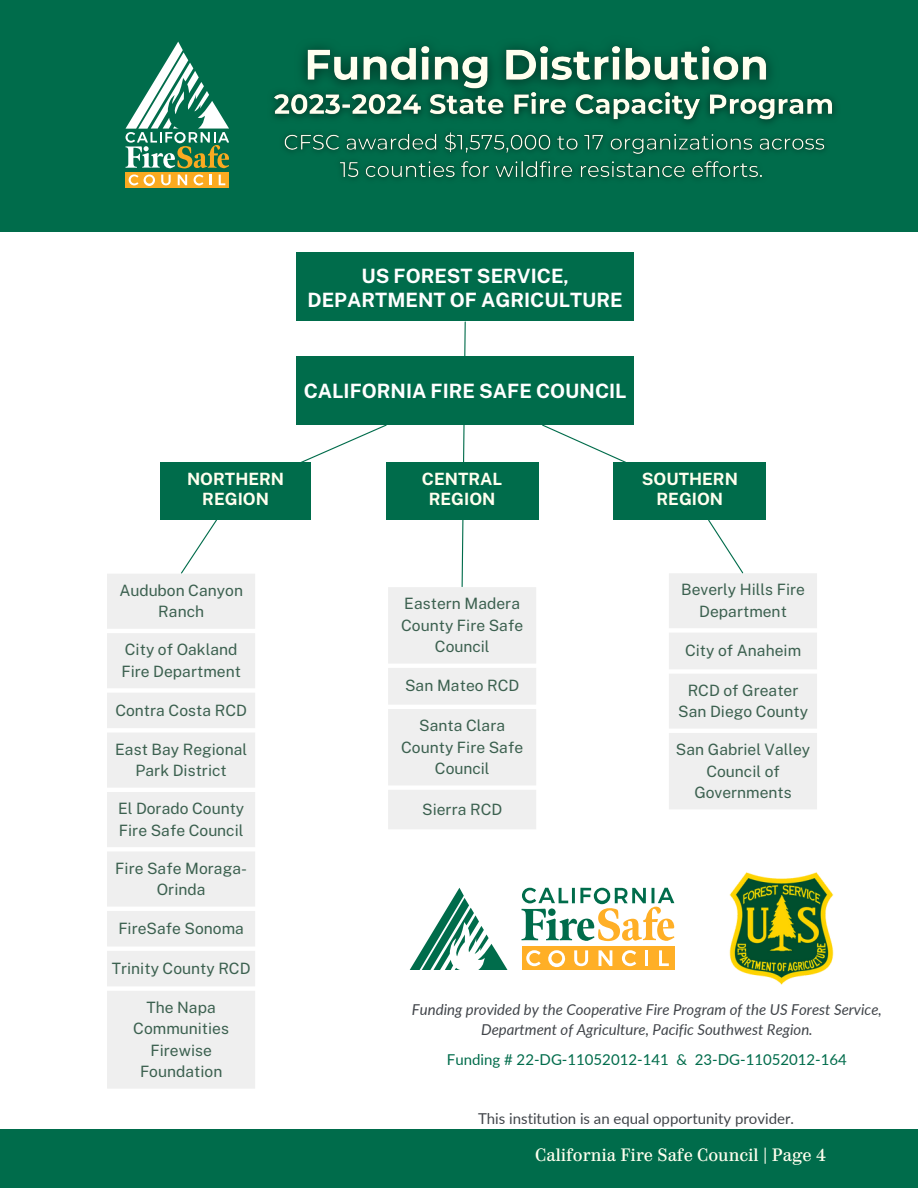
<style>
.page{position:relative;width:918px;height:1188px;background:#fff}
.page>*{position:absolute;margin:0;border:0;box-sizing:border-box;transform-origin:0 0}
.t1{font:700 19.8px/23.7px "Public Sans";color:#fff;text-align:center}
.t2{font:700 16.95px/20.2px "Public Sans";color:#ffffef;text-align:center}
.t3{font:16.95px "Parmigiano Piccolo HL";color:#ffffef}
.t4{font:15.6px/21.5px "Public Sans";color:#3b604f;text-align:center}
.t5{font:italic 15px/20.2px "Lato";color:#41454a;text-align:center}
.t6{font:15px "Lato";color:#006c4b}
.t7{font:15px "Lato";color:#41454a}
</style>
<div class="page">
<div style="left:296px;top:356px;width:338px;height:69px;background:#006c4b"></div>
<div style="left:614px;top:463px;width:152px;height:57px;background:#006c4b"></div>
<div style="left:161px;top:463px;width:150px;height:57px;background:#006c4b"></div>
<svg style="left:180px;top:520px;width:37px;height:54px"></svg>
<div style="left:107px;top:574px;width:148px;height:515px;background:#efefef"></div>
<svg style="left:669px;top:520px;width:148px;height:289px"></svg>
<svg style="left:300px;top:321px;width:327px;height:508px"></svg>
<div style="left:0;top:0;width:918px;height:232px;background:#006c4b"></div>
<div style="left:386px;top:463px;width:152px;height:57px;background:#006c4b"></div>
<div style="left:296px;top:253px;width:338px;height:68px;background:#006c4b"></div>
<div style="left:0;top:1129px;width:918px;height:59px;background:#006c4b"></div>
<div style="left:126px;top:172px;width:103px;height:16px;background:#faaa20"></div>
<svg style="left:129px;top:174px;width:26px;height:12px"></svg>
<svg style="left:161px;top:175px;width:10px;height:10px"></svg>
<svg style="left:178px;top:175px;width:9px;height:10px"></svg>
<svg style="left:193px;top:175px;width:10px;height:11px"></svg>
<svg style="left:209px;top:175px;width:3px;height:10px"></svg>
<svg style="left:219px;top:175px;width:6px;height:10px"></svg>
<svg style="left:126px;top:42px;width:103px;height:126px"></svg>
<img style="left:302px;top:45px;width:469px;height:33px">
<img style="left:729px;top:872px;width:105px;height:113px">
<svg style="left:410px;top:888px;width:98px;height:82px"></svg>
<div style="left:522px;top:947px;width:152px;height:23px;background:#ffaf26"></div>
<svg style="left:526px;top:950px;width:15px;height:16px"></svg>
<svg style="left:548px;top:950px;width:17px;height:17px"></svg>
<svg style="left:574px;top:950px;width:14px;height:16px"></svg>
<svg style="left:599px;top:950px;width:13px;height:16px"></svg>
<svg style="left:622px;top:950px;width:14px;height:16px"></svg>
<hr style="left:645px;top:950px;width:3px;height:16px;background:#fff">
<svg style="left:659px;top:950px;width:10px;height:16px"></svg>
<svg style="left:522px;top:888px;width:152px;height:53px"></svg>
<img style="left:273px;top:78px;width:562px;height:44px">
<img style="left:283px;top:122px;width:542px;height:57px">
<p class="t1" style="left:308px;top:264px;width:317px">US FOREST SERVICE,<br>DEPARTMENT OF AGRICULTURE</p>
<p class="t1" style="left:304px;top:379px;width:324px">CALIFORNIA FIRE SAFE COUNCIL</p>
<h3 class="t2" style="left:187px;top:469px;width:99px">NORTHERN<br>REGION</h3>
<p class="t2" style="left:422px;top:469px;width:82px">CENTRAL<br>REGION</p>
<h3 class="t2" style="left:642px;top:469px;width:98px">SOUTHERN<br>REGION</h3>
<p class="t4" style="left:119px;top:579px;width:125px">Audubon Canyon<br>Ranch</p>
<p class="t4" style="left:121px;top:639px;width:121px;text-align:left">City of Oakland<br>Fire Department</p>
<p class="t4" style="left:115px;top:699px;width:133px">Contra Costa RCD</p>
<p class="t4" style="left:115px;top:738px;width:134px">East Bay Regional<br>Park District</p>
<p class="t4" style="left:118px;top:798px;width:128px;text-align:left">El Dorado County<br>Fire Safe Council</p>
<p class="t4" style="left:115px;top:857px;width:133px">Fire Safe Moraga-<br>Orinda</p>
<p class="t4" style="left:118px;top:918px;width:127px">FireSafe Sonoma</p>
<p class="t4" style="left:112px;top:958px;width:140px">Trinity County RCD</p>
<p class="t4" style="left:133px;top:996px;width:97px">The Napa<br>Communities<br>Firewise<br>Foundation</p>
<p class="t4" style="left:401px;top:593px;width:124px">Eastern Madera<br>County Fire Safe<br>Council</p>
<p class="t4" style="left:405px;top:675px;width:116px">San Mateo RCD</p>
<p class="t4" style="left:401px;top:715px;width:124px">Santa Clara<br>County Fire Safe<br>Council</p>
<p class="t4" style="left:422px;top:798px;width:82px">Sierra RCD</p>
<h5 class="t4" style="left:681px;top:579px;width:125px">Beverly Hills Fire<br>Department</h5>
<h5 class="t4" style="left:685px;top:639px;width:118px">City of Anaheim</h5>
<h5 class="t4" style="left:678px;top:679px;width:131px">RCD of Greater<br>San Diego County</h5>
<p class="t4" style="left:676px;top:739px;width:136px">San Gabriel Valley<br>Council of<br>Governments</p>
<p class="t5" style="left:412px;top:999px;width:472px">Funding provided by the Cooperative Fire Program of the US Forest Service,<br>Department of Agriculture, Pacific Southwest Region.</p>
<p class="t6" style="left:447px;top:1051px;width:402px">Funding # 22-DG-11052012-141 &amp; 23-DG-11052012-164</p>
<p class="t7" style="left:478px;top:1109px;width:318px">This institution is an equal opportunity provider.</p>
<p class="t3" style="left:535px;top:1144px;width:292px">California Fire Safe Council | Page 4</p>
</div>
